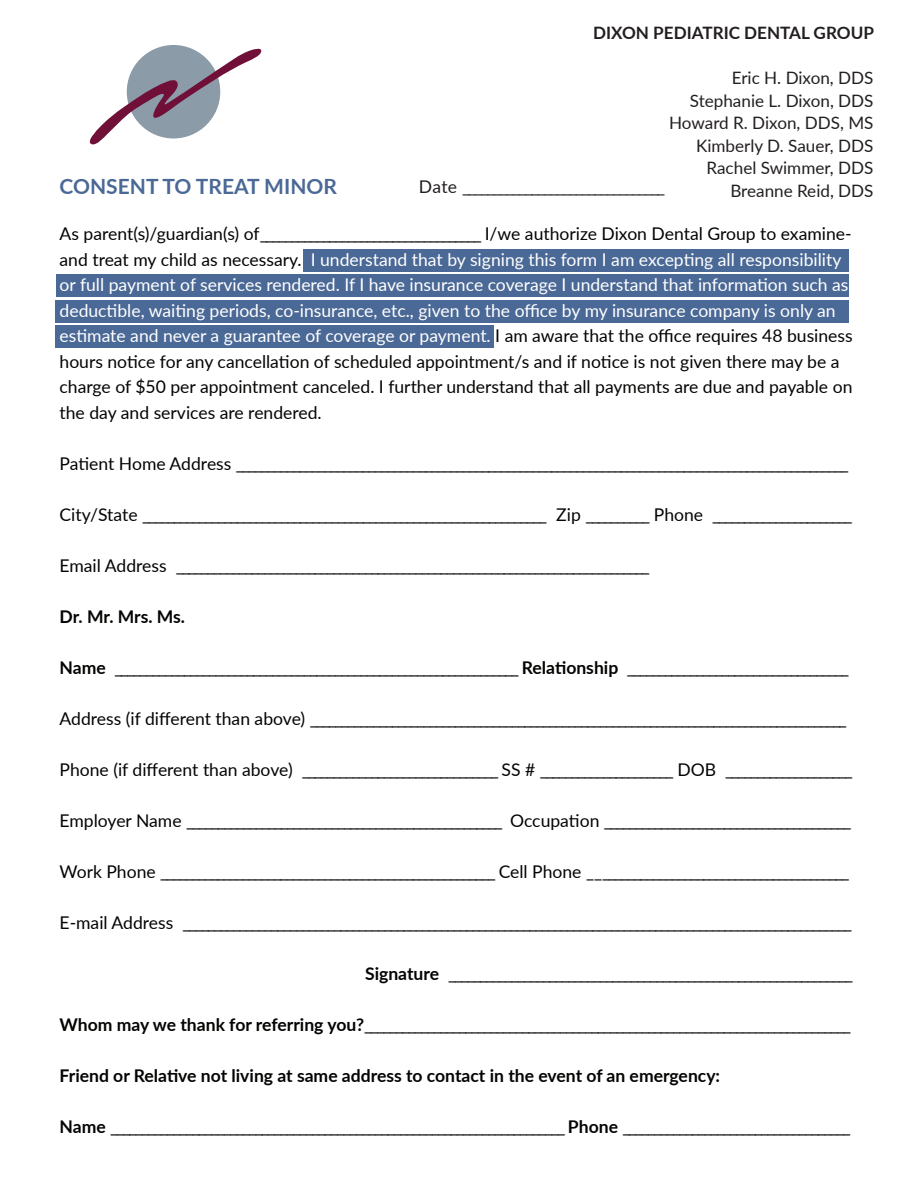
<style>
.page{position:relative;width:918px;height:1188px;background:#fff}
.page>*{position:absolute;margin:0;border:0;box-sizing:border-box;transform-origin:0 0}
.t1{font:700 21px "Lato";color:#4b6996}
.t2{font:17.55px/25.5px "Lato";color:#040503}
.t3{font:700 17.55px "Lato";color:#040503}
.t4{font:17.55px "Lato";color:#231f20}
.t5{font:17.1px/22.5px "Lato";color:#231f20;text-align:right}
.t6{font:700 17.1px "Lato";color:#231f20}
.s1{color:#fff}
.s2{font-weight:700}
</style>
<div class="page">
<div style="left:304px;top:249px;width:545px;height:23px;background:#4b6996"></div>
<div style="left:56px;top:274px;width:792px;height:23px;background:#4b6996"></div>
<div style="left:56px;top:300px;width:793px;height:23px;background:#4b6996"></div>
<div style="left:55px;top:325px;width:439px;height:23px;background:#4b6996"></div>
<svg style="left:89px;top:47px;width:173px;height:98px"></svg>
<p class="t6" style="left:593px;top:21px;width:282px">DIXON PEDIATRIC DENTAL GROUP</p>
<p class="t5" style="left:669px;top:66px;width:206px">Eric H. Dixon, DDS<br>Stephanie L. Dixon, DDS<br>Howard R. Dixon, DDS, MS<br>Kimberly D. Sauer, DDS<br>Rachel Swimmer, DDS</p>
<p class="t4" style="left:419px;top:174px;width:248px">Date ________________________________</p>
<p class="t5" style="left:730px;top:179px;width:145px">Breanne Reid, DDS</p>
<p class="t1" style="left:60px;top:171px;width:279px">CONSENT TO TREAT MINOR</p>
<p class="t2" style="left:60px;top:220px;width:795px">As parent(s)/guardian(s) of___________________________________ I/we authorize Dixon Dental Group to examine&shy;and treat my child as necessary. <span class="s1">I understand that by signing this form I am excepting all responsibility or full payment of services rendered. If I have insurance coverage I understand that information such as deductible, waiting periods, co-insurance, etc., given to the office by my insurance company is only an estimate and never a guarantee of coverage or payment.</span> I am aware that the office requires 48 business hours notice for any cancellation of scheduled appointment/s and if notice is not given there may be a charge of $50 per appointment canceled. I further understand that all payments are due and payable on the day and services are rendered.</p>
<p class="t2" style="left:60px;top:450px;width:791px">Patient Home Address _________________________________________________________________________________________________</p>
<p class="t2" style="left:60px;top:501px;width:794px">City/State ________________________________________________________________ Zip __________ Phone ______________________</p>
<p class="t2" style="left:60px;top:552px;width:592px">Email Address ___________________________________________________________________________</p>
<p class="t3" style="left:60px;top:604px;width:127px">Dr. Mr. Mrs. Ms.</p>
<p class="t2" style="left:60px;top:654px;width:791px"><span class="s2">Name</span> ________________________________________________________________ <span class="s2">Relationship</span> ___________________________________</p>
<p class="t2" style="left:60px;top:705px;width:789px">Address (if different than above) _____________________________________________________________________________________</p>
<p class="t2" style="left:60px;top:756px;width:795px">Phone (if different than above) _______________________________ SS # _____________________ DOB ____________________</p>
<p class="t2" style="left:60px;top:807px;width:793px">Employer Name __________________________________________________ Occupation _______________________________________</p>
<p class="t2" style="left:60px;top:858px;width:792px">Work Phone _____________________________________________________ Cell Phone _________________________________________</p>
<p class="t2" style="left:60px;top:909px;width:794px">E-mail Address __________________________________________________________________________________________________________</p>
<p class="t2" style="left:365px;top:960px;width:490px"><span class="s2">Signature</span> ________________________________________________________________</p>
<p class="t2" style="left:60px;top:1011px;width:793px"><span class="s2">Whom may we thank for referring you?</span>_____________________________________________________________________________</p>
<p class="t3" style="left:60px;top:1063px;width:662px">Friend or Relative not living at same address to contact in the event of an emergency:</p>
<p class="t2" style="left:60px;top:1113px;width:793px"><span class="s2">Name</span> ________________________________________________________________________ <span class="s2">Phone</span> ____________________________________</p>
</div>
